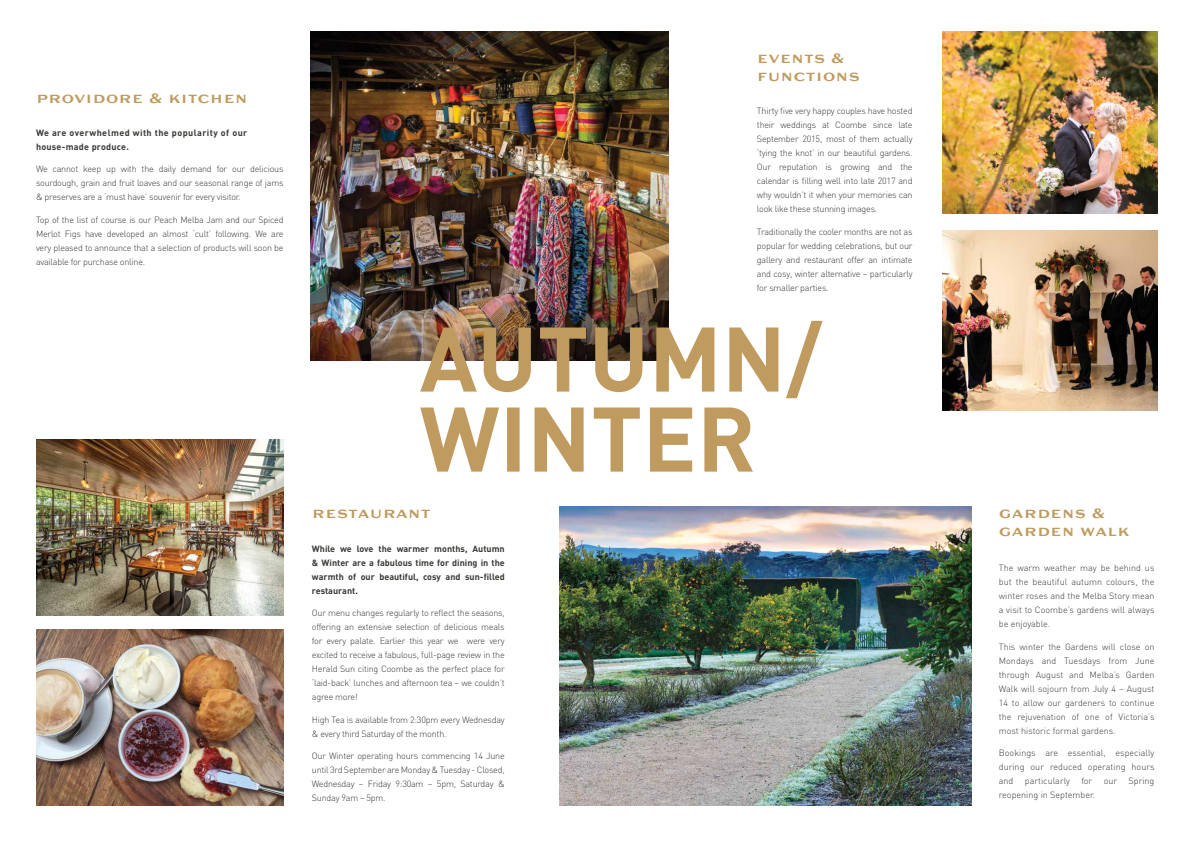
<style>
.page{position:relative;width:1191px;height:842px;background:#fff}
.page>*{position:absolute;margin:0;border:0;box-sizing:border-box;transform-origin:0 0}
.t1{font:500 15px/18px "Sweet Gothic";color:#bf9b5f}
.t2{font:300 9px/14px "DIN";letter-spacing:-.025em;color:#383a35;text-align:justify}
.t3{font:700 9px/14px "DIN";letter-spacing:.005em;color:#383a35;text-align:justify}
.t4{font:700 9px/14px "DIN";letter-spacing:.05em;color:#383a35}
.t5{font:300 9px "DIN";color:#383a35}
</style>
<div class="page">
<img style="left:36px;top:439px;width:247px;height:177px">
<img style="left:36px;top:630px;width:247px;height:176px">
<img style="left:311px;top:31px;width:357px;height:329px">
<img style="left:943px;top:31px;width:214px;height:183px">
<img style="left:943px;top:230px;width:214px;height:181px">
<img style="left:559px;top:507px;width:412px;height:299px">
<svg style="left:420px;top:407px;width:333px;height:65px"></svg>
<img style="left:420px;top:321px;width:402px;height:77px">
<h1 class="t1" style="left:36px;top:89px;width:213px">providore &amp; kitchen</h1>
<p class="t4" style="left:36px;top:125px;width:213px">We are overwhelmed with the popularity of our house-made produce.</p>
<p class="t2" style="left:36px;top:162px;width:249px">We cannot keep up with the daily demand for our delicious sourdough, grain and fruit loaves and our seasonal range of jams &amp; preserves are a ‘must have’ souvenir for every visitor.</p>
<p class="t2" style="left:36px;top:212px;width:249px">Top of the list of course is our Peach Melba Jam and our Spiced Merlot Figs have developed an almost ‘cult’ following. We are very pleased to announce that a selection of products will soon be available for purchase online.</p>
<h1 class="t1" style="left:312px;top:504px;width:120px">restaurant</h1>
<p class="t3" style="left:312px;top:541px;width:194px">While we love the warmer months, Autumn &amp; Winter are a fabulous time for dining in the warmth of our beautiful, cosy and sun-filled restaurant.</p>
<p class="t2" style="left:312px;top:606px;width:194px">Our menu changes regularly to reflect the seasons, offering an extensive selection of delicious meals for every palate. Earlier this year we were very excited to receive a fabulous, full-page review in the Herald Sun citing Coombe as the perfect place for ‘laid-back’ lunches and afternoon tea – we couldn’t agree more!</p>
<p class="t2" style="left:312px;top:712px;width:194px">High Tea is available from 2:30pm every Wednesday &amp; every third Saturday of the month.</p>
<p class="t2" style="left:312px;top:749px;width:194px">Our Winter operating hours commencing 14 June until 3rd September are Monday &amp; Tuesday - Closed, Wednesday – Friday 9:30am – 5pm, Saturday &amp; Sunday 9am – 5pm.</p>
<h1 class="t1" style="left:757px;top:49px;width:105px">events &amp; functions</h1>
<p class="t2" style="left:757px;top:104px;width:157px">Thirty five very happy couples have hosted their weddings at Coombe since late September 2015, most of them actually ‘tying the knot’ in our beautiful gardens.<br>Our reputation is growing and the calendar is filling well into late 2017 and why wouldn’t it when your memories can look like these stunning images.</p>
<p class="t2" style="left:757px;top:225px;width:157px">Traditionally the cooler months are not as popular for wedding celebrations, but our gallery and restaurant offer an intimate and cosy, winter alternative – particularly for smaller parties.</p>
<h1 class="t1" style="left:999px;top:504px;width:133px">gardens &amp; garden walk</h1>
<p class="t2" style="left:999px;top:561px;width:157px">The warm weather may be behind us but the beautiful autumn colours, the winter roses and the Melba Story mean a visit to Coombe’s gardens will always be enjoyable.</p>
<p class="t2" style="left:999px;top:639px;width:157px">This winter the Gardens will close on Mondays and Tuesdays from June through August and Melba’s Garden Walk will sojourn from July 4 – August 14 to allow our gardeners to continue the rejuvenation of one of Victoria’s most historic formal gardens.</p>
<p class="t2" style="left:999px;top:746px;width:157px">Bookings are essential, especially during our reduced operating hours and</p>
<p class="t5" style="left:1024px;top:776px;width:47px">particularly</p>
<p class="t2" style="left:1081px;top:774px;width:12px">for</p>
<p class="t2" style="left:1103px;top:774px;width:15px">our</p>
<p class="t2" style="left:1128px;top:774px;width:27px">Spring</p>
<p class="t5" style="left:999px;top:790px;width:98px">reopening in September.</p>
</div>
